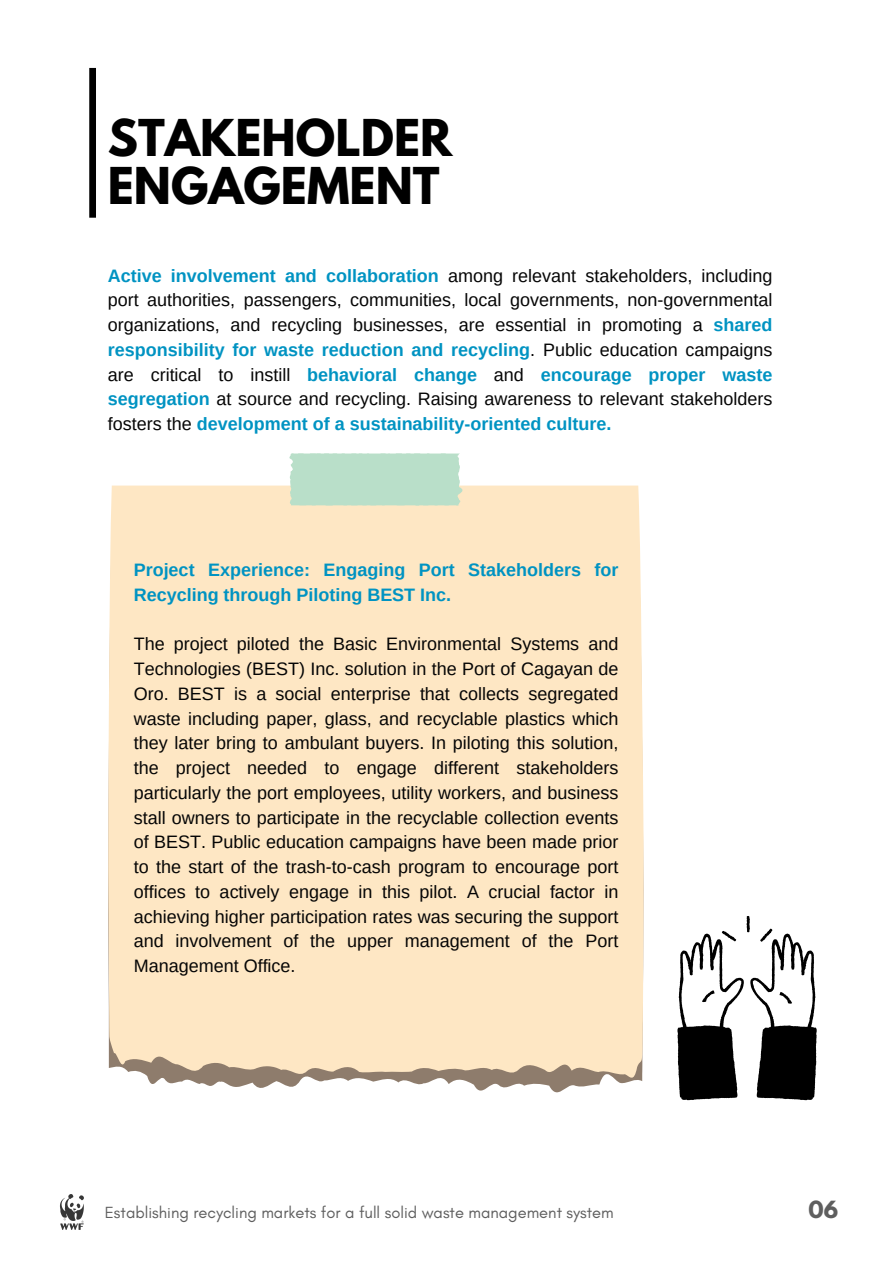
<style>
.page{position:relative;width:893px;height:1264px;background:#fff}
.page>*{position:absolute;margin:0;border:0;box-sizing:border-box;transform-origin:0 0}
.t1{font:700 45px/47.2px "League Spartan";color:#000}
.t2{font:700 21px "League Spartan";color:#5e5e5e}
.t3{font:18px/24.8px "Arimo";color:#050505;text-align:justify}
.t4{font:700 18px/24.8px "Arimo";color:#0093c2}
.t5{font:16.5px "Glacial Indifference";color:#5e5e5e}
.s1{font-weight:700;color:#0093c2}
</style>
<div class="page">
<div style="left:89px;top:68px;width:7px;height:150px;background:#000"></div>
<div style="left:108px;top:485px;width:536px;height:598px;background:#fee7c4"></div>
<div style="left:289px;top:453px;width:175px;height:52px;background:#b9dfc9"></div>
<svg style="left:677px;top:916px;width:139px;height:184px"></svg>
<img style="left:60px;top:1194px;width:24px;height:35px">
<p class="t1" style="left:108px;top:120px;width:346px">STAKEHOLDER<br>ENGAGEMENT</p>
<p class="t3" style="left:108px;top:263px;width:666px"><span class="s1">Active involvement and collaboration</span> among relevant stakeholders, including port authorities, passengers, communities, local governments, non-governmental organizations, and recycling businesses, are essential in promoting a <span class="s1">shared responsibility for waste reduction and recycling</span>. Public education campaigns are critical to instill <span class="s1">behavioral change</span> and <span class="s1">encourage proper waste segregation</span> at source and recycling. Raising awareness to relevant stakeholders fosters the <span class="s1">development of a sustainability-oriented culture.</span></p>
<p class="t4" style="left:134px;top:557px;width:486px">Project Experience: Engaging Port Stakeholders for<br>Recycling through Piloting BEST Inc.</p>
<p class="t3" style="left:134px;top:631px;width:486px">The project piloted the Basic Environmental Systems and Technologies (BEST) Inc. solution in the Port of Cagayan de Oro. BEST is a social enterprise that collects segregated waste including paper, glass, and recyclable plastics which they later bring to ambulant buyers. In piloting this solution, the project needed to engage different stakeholders particularly the port employees, utility workers, and business stall owners to participate in the recyclable collection events of BEST. Public education campaigns have been made prior to the start of the trash-to-cash program to encourage port offices to actively engage in this pilot. A crucial factor in achieving higher participation rates was securing the support and involvement of the upper management of the Port Management Office.</p>
<p class="t5" style="left:105px;top:1202px;width:510px">Establishing recycling markets for a full solid waste management system</p>
<p class="t2" style="left:808px;top:1198px;width:31px">06</p>
</div>
